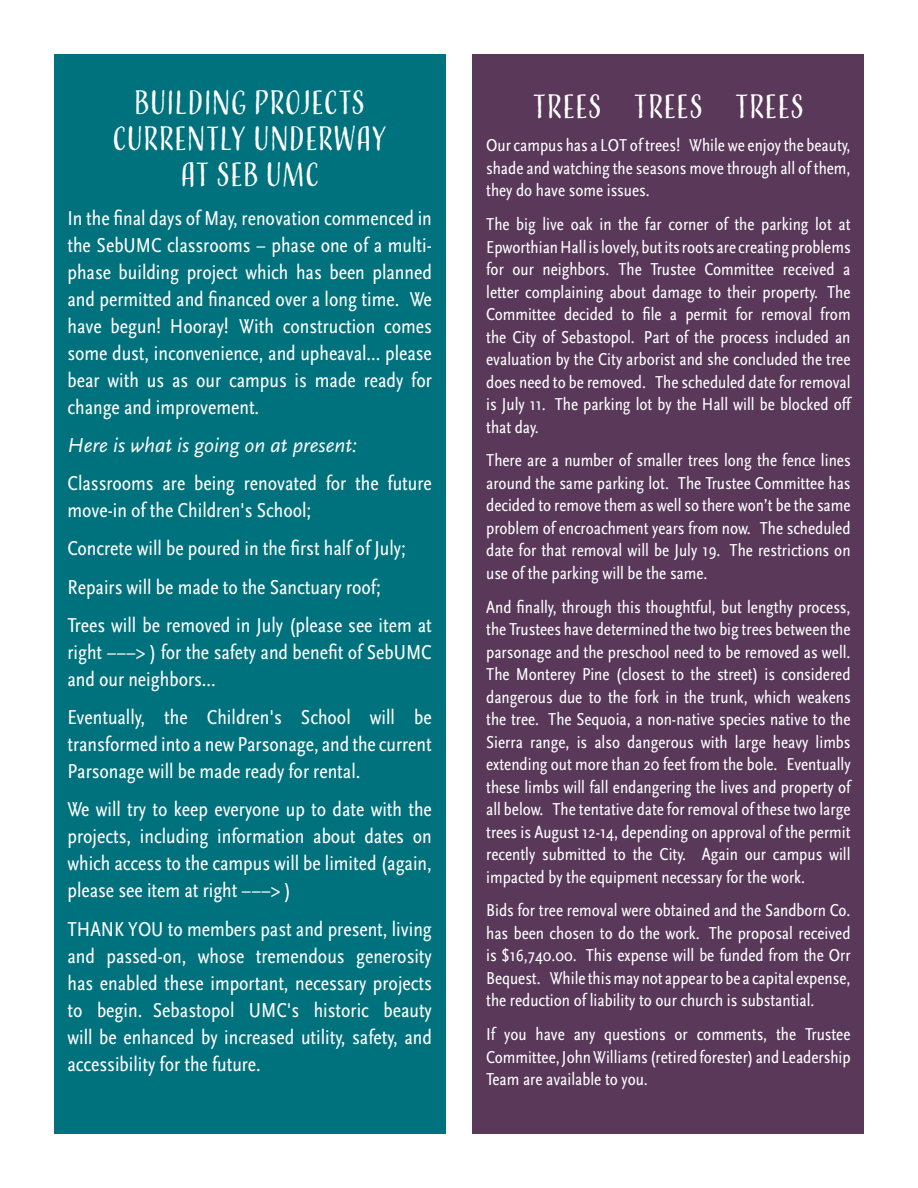
<style>
.page{position:relative;width:918px;height:1188px;background:#fff}
.page>*{position:absolute;margin:0;border:0;box-sizing:border-box;transform-origin:0 0}
.t1{font:31.5px/36px "Adorn Condensed Sans";letter-spacing:-.005em;color:#fff;text-align:center}
.t2{font:21px/27px "Scala Sans Regular Con";color:#fff;text-align:justify}
.t3{font:italic 21px "Scala Sans";color:#fff}
.t4{font:18px/22.5px "Scala Sans Regular Con";color:#fff;text-align:justify}
</style>
<div class="page">
<div style="left:473px;top:54px;width:391px;height:1080px;background:#59385a"></div>
<div style="left:54px;top:54px;width:391px;height:1080px;background:#00727d"></div>
<p class="t1" style="left:112px;top:87px;width:277px">BUILDING PROJECTS<br>CURRENTLY UNDERWAY<br>AT SEB UMC</p>
<p class="t2" style="left:68px;top:204px;width:366px">In the final days of May, renovation commenced in the SebUMC classrooms – phase one of a multi&shy;phase building project which has been planned and permitted and financed over a long time. We have begun! Hooray! With construction comes some dust, inconvenience, and upheaval... please bear with us as our campus is made ready for change and improvement.</p>
<p class="t3" style="left:68px;top:432px;width:291px">Here is what is going on at present:</p>
<p class="t2" style="left:68px;top:470px;width:366px">Classrooms are being renovated for the future move-in of the Children's School;</p>
<p class="t2" style="left:68px;top:535px;width:340px">Concrete will be poured in the first half of July;</p>
<p class="t2" style="left:68px;top:573px;width:315px">Repairs will be made to the Sanctuary roof;</p>
<p class="t2" style="left:68px;top:612px;width:366px">Trees will be removed in July (please see item at right –––&gt; ) for the safety and benefit of SebUMC and our neighbors...</p>
<p class="t2" style="left:68px;top:704px;width:366px">Eventually, the Children's School will be transformed into a new Parsonage, and the current Parsonage will be made ready for rental.</p>
<p class="t2" style="left:68px;top:796px;width:366px">We will try to keep everyone up to date with the projects, including information about dates on which access to the campus will be limited (again, please see item at right –––&gt; )</p>
<p class="t2" style="left:68px;top:915px;width:366px">THANK YOU to members past and present, living and passed-on, whose tremendous generosity has enabled these important, necessary projects to begin. Sebastopol UMC's historic beauty will be enhanced by increased utility, safety, and accessibility for the future.</p>
<p class="t1" style="left:532px;top:90px;width:273px">TREES TREES TREES</p>
<p class="t4" style="left:486px;top:134px;width:366px">Our campus has a LOT of trees! While we enjoy the beauty, shade and watching the seasons move through all of them, they do have some issues.</p>
<p class="t4" style="left:486px;top:213px;width:366px">The big live oak in the far corner of the parking lot at Epworthian Hall is lovely, but its roots are creating problems for our neighbors. The Trustee Committee received a letter complaining about damage to their property. The Committee decided to file a permit for removal from the City of Sebastopol. Part of the process included an evaluation by the City arborist and she concluded the tree does need to be removed. The scheduled date for removal is July 11. The parking lot by the Hall will be blocked off that day.</p>
<p class="t4" style="left:486px;top:449px;width:366px">There are a number of smaller trees long the fence lines around the same parking lot. The Trustee Committee has decided to remove them as well so there won’t be the same problem of encroachment years from now. The scheduled date for that removal will be July 19. The restrictions on use of the parking will be the same.</p>
<p class="t4" style="left:486px;top:596px;width:366px">And finally, through this thoughtful, but lengthy process, the Trustees have determined the two big trees between the parsonage and the preschool need to be removed as well.<br>The Monterey Pine (closest to the street) is considered dangerous due to the fork in the trunk, which weakens the tree. The Sequoia, a non-native species native to the Sierra range, is also dangerous with large heavy limbs extending out more than 20 feet from the bole. Eventually these limbs will fall endangering the lives and property of all below. The tentative date for removal of these two large trees is August 12-14, depending on approval of the permit recently submitted to the City. Again our campus will impacted by the equipment necessary for the work.</p>
<p class="t4" style="left:486px;top:899px;width:366px">Bids for tree removal were obtained and the Sandborn Co. has been chosen to do the work. The proposal received is $16,740.00. This expense will be funded from the Orr Bequest. While this may not appear to be a capital expense, the reduction of liability to our church is substantial.</p>
<p class="t4" style="left:486px;top:1023px;width:366px">If you have any questions or comments, the Trustee Committee, John Williams (retired forester) and Leadership Team are available to you.</p>
</div>
